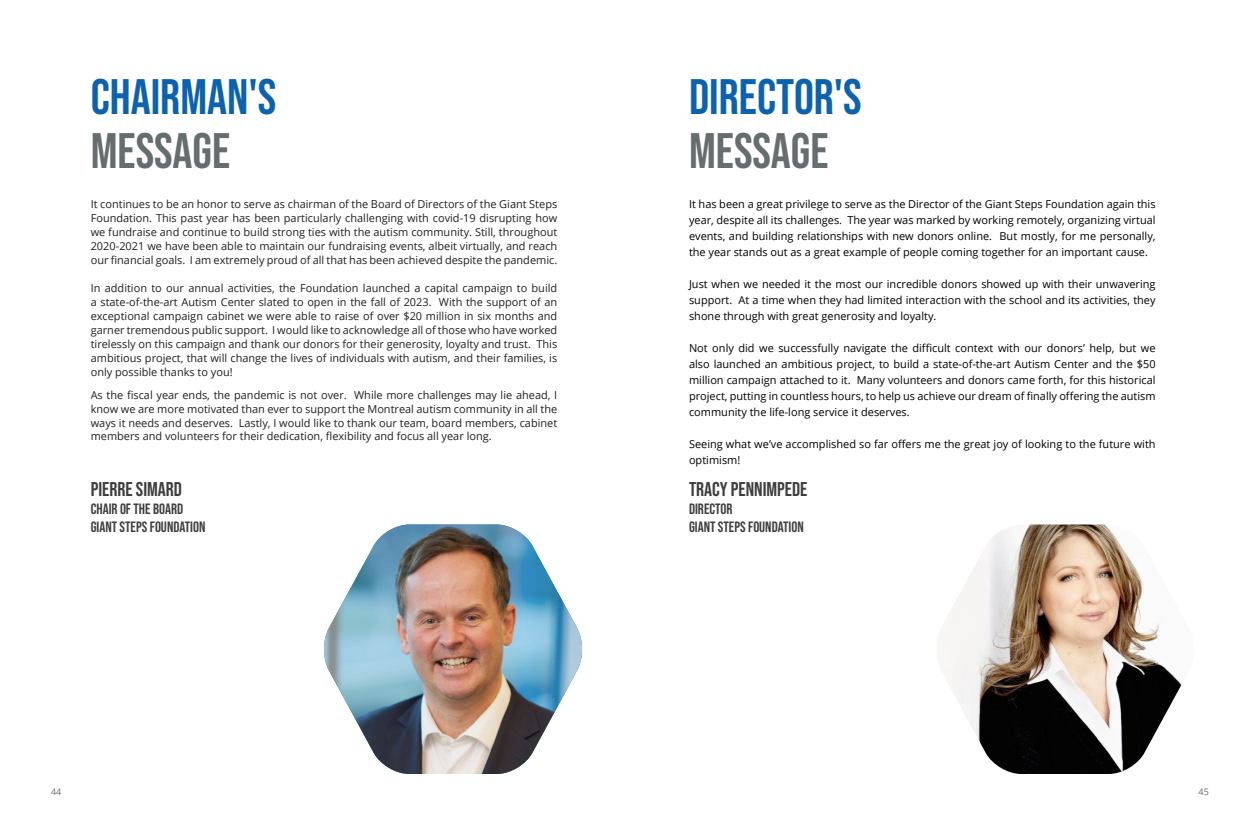
<style>
.page{position:relative;width:1260px;height:828px;background:#fff}
.page>*{position:absolute;margin:0;border:0;box-sizing:border-box;transform-origin:0 0}
.t1{font:49.8px "Bebas Neue";color:#0d62af}
.t2{font:49.8px "Bebas Neue";color:#666d6f}
.Headline{font:19.9px "Bebas Neue";color:#3e3e3f}
.Headline-2{font:15px "Bebas Neue";color:#3e3e3f}
.CONTENT{font:11px/14px "Open Sans";color:#231f20;text-align:justify}
.Body_Text{font:11px/16px "Open Sans";color:#000;text-align:justify}
.CONTENT-2{font:9px "Open Sans";color:#666d6f}
</style>
<div class="page">
<img style="left:324px;top:525px;width:258px;height:249px">
<img style="left:937px;top:525px;width:244px;height:249px">
<p class="t1" style="left:91px;top:69px;width:187px">CHAIRMAN'S</p>
<p class="t2" style="left:91px;top:122px;width:141px">MESSAGE</p>
<p class="CONTENT" style="left:91px;top:197px;width:468px">It continues to be an honor to serve as chairman of the Board of Directors of the Giant Steps Foundation. This past year has been particularly challenging with covid-19 disrupting how we fundraise and continue to build strong ties with the autism community. Still, throughout 2020-2021 we have been able to maintain our fundraising events, albeit virtually, and reach our financial goals. I am extremely proud of all that has been achieved despite the pandemic.</p>
<p class="CONTENT" style="left:91px;top:281px;width:468px">In addition to our annual activities, the Foundation launched a capital campaign to build a state-of-the-art Autism Center slated to open in the fall of 2023. With the support of an exceptional campaign cabinet we were able to raise of over $20 million in six months and garner tremendous public support. I would like to acknowledge all of those who have worked tirelessly on this campaign and thank our donors for their generosity, loyalty and trust. This ambitious project, that will change the lives of individuals with autism, and their families, is only possible thanks to you!</p>
<p class="CONTENT" style="left:91px;top:387px;width:468px">As the fiscal year ends, the pandemic is not over. While more challenges may lie ahead, I know we are more motivated than ever to support the Montreal autism community in all the ways it needs and deserves. Lastly, I would like to thank our team, board members, cabinet members and volunteers for their dedication, flexibility and focus all year long.</p>
<p class="Headline" style="left:91px;top:478px;width:93px">PIERRE SIMARD</p>
<p class="Headline-2" style="left:91px;top:500px;width:94px">CHAIR OF THE BOARD</p>
<p class="Headline-2" style="left:91px;top:518px;width:116px">GIANT STEPS FOUNDATION</p>
<p class="CONTENT-2" style="left:51px;top:785px;width:12px">44</p>
<p class="t1" style="left:689px;top:69px;width:174px">DIRECTOR'S</p>
<p class="t2" style="left:689px;top:122px;width:141px">MESSAGE</p>
<p class="Body_Text" style="left:689px;top:196px;width:468px">It has been a great privilege to serve as the Director of the Giant Steps Foundation again this year, despite all its challenges. The year was marked by working remotely, organizing virtual events, and building relationships with new donors online. But mostly, for me personally, the year stands out as a great example of people coming together for an important cause.</p>
<p class="Body_Text" style="left:689px;top:276px;width:468px">Just when we needed it the most our incredible donors showed up with their unwavering support. At a time when they had limited interaction with the school and its activities, they shone through with great generosity and loyalty.</p>
<p class="Body_Text" style="left:689px;top:340px;width:468px">Not only did we successfully navigate the difficult context with our donors’ help, but we also launched an ambitious project, to build a state-of-the-art Autism Center and the $50 million campaign attached to it. Many volunteers and donors came forth, for this historical project, putting in countless hours, to help us achieve our dream of finally offering the autism community the life-long service it deserves.</p>
<p class="Body_Text" style="left:689px;top:436px;width:468px">Seeing what we’ve accomplished so far offers me the great joy of looking to the future with optimism!</p>
<p class="Headline" style="left:689px;top:478px;width:120px">TRACY PENNIMPEDE</p>
<p class="Headline-2" style="left:689px;top:500px;width:45px">DIRECTOR</p>
<p class="Headline-2" style="left:689px;top:518px;width:116px">GIANT STEPS FOUNDATION</p>
<p class="CONTENT-2" style="left:1199px;top:785px;width:12px">45</p>
</div>
